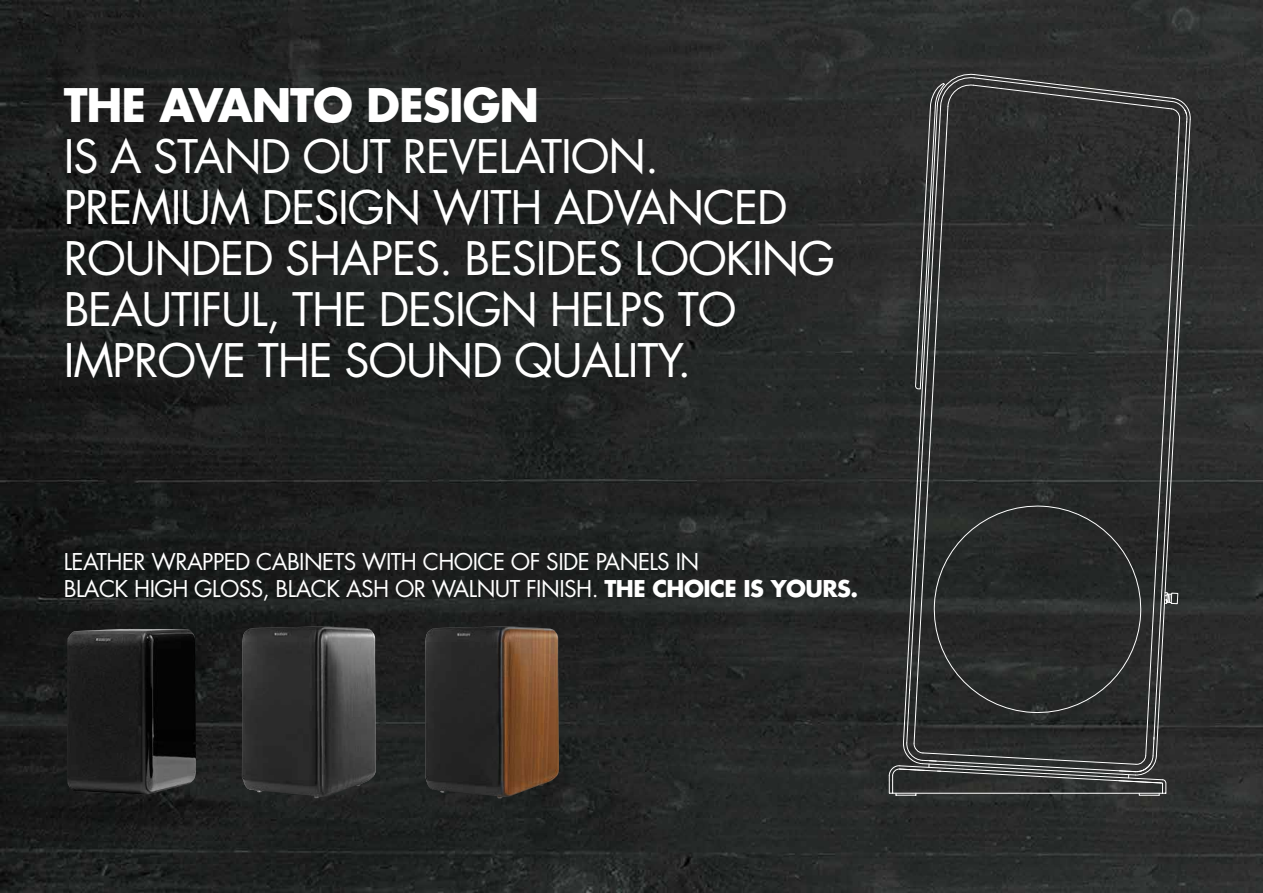
<style>
.page{position:relative;width:1263px;height:893px;background:#fff}
.page>*{position:absolute;margin:0;border:0;box-sizing:border-box;transform-origin:0 0}
.t1{font:45px/51px "Futura";letter-spacing:-.025em;color:#fff}
.t2{font:700 45px "Futura";letter-spacing:-.025em;color:#fff}
.t3{font:22.5px/27px "Futura";letter-spacing:-.025em;color:#fff}
.s1{font-weight:700}
</style>
<div class="page">
<img style="left:1px;top:0;width:1262px;height:893px">
<svg style="left:0;top:0;width:1px;height:893px"></svg>
<img style="left:67px;top:629px;width:129px;height:165px">
<img style="left:242px;top:626px;width:134px;height:173px">
<img style="left:425px;top:626px;width:134px;height:173px">
<svg style="left:902px;top:105px;width:289px;height:652px;background:#303232"></svg>
<svg style="left:888px;top:737px;width:279px;height:59px;background:#424443"></svg>
<svg style="left:915px;top:72px;width:276px;height:318px;background:#333434"></svg>
<svg style="left:931px;top:503px;width:212px;height:212px;background:#2a2d2c"></svg>
<svg style="left:1163px;top:592px;width:16px;height:13px"></svg>
<p class="t2" style="left:64px;top:75px;width:477px">THE AVANTO DESIGN</p>
<p class="t1" style="left:64px;top:131px;width:773px">IS A STAND OUT REVELATION.<br>PREMIUM DESIGN WITH ADVANCED<br>ROUNDED SHAPES. BESIDES LOOKING<br>BEAUTIFUL, THE DESIGN HELPS TO<br>IMPROVE THE SOUND QUALITY.</p>
<p class="t3" style="left:64px;top:549px;width:796px">LEATHER WRAPPED CABINETS WITH CHOICE OF SIDE PANELS IN<br>BLACK HIGH GLOSS, BLACK ASH OR WALNUT FINISH. <span class="s1">THE CHOICE IS YOURS.</span></p>
</div>
